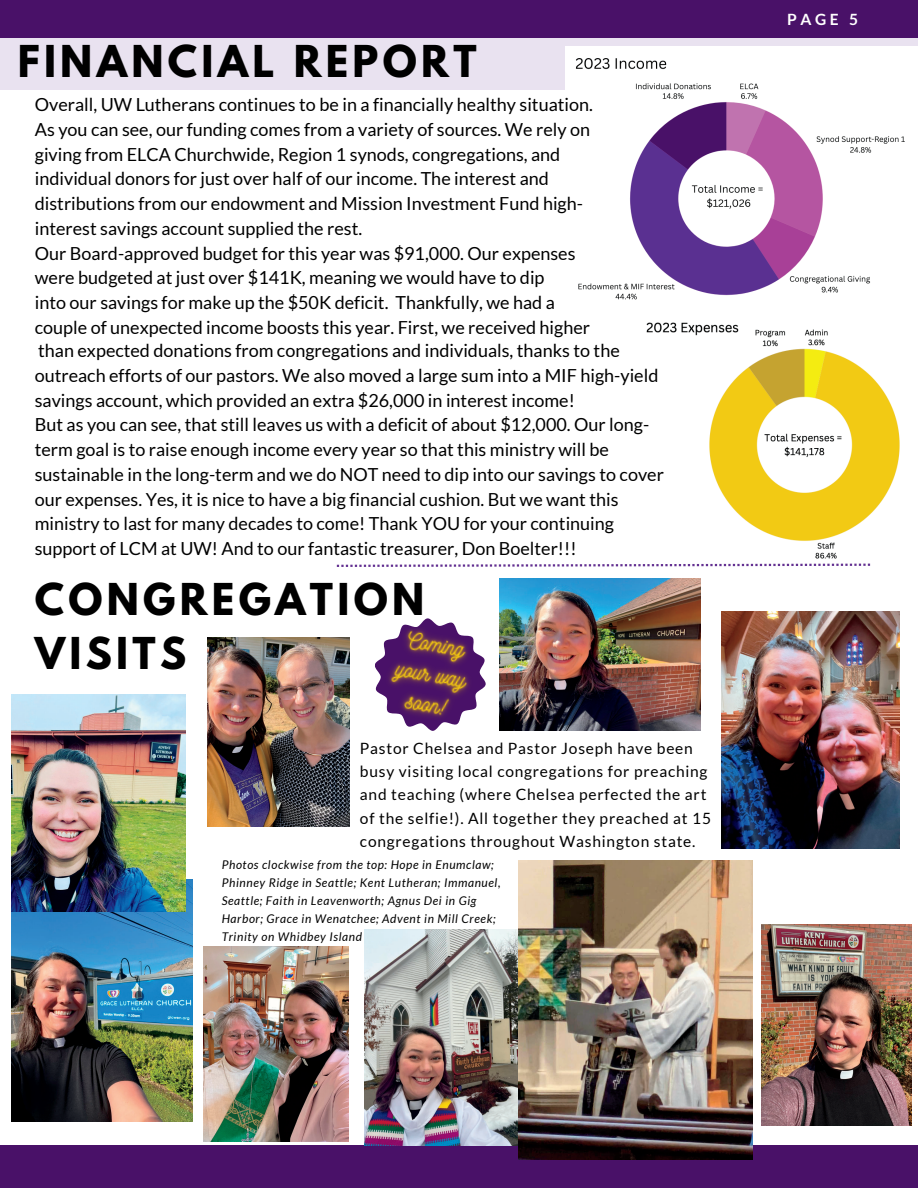
<style>
.page{position:relative;width:918px;height:1188px;background:#fff}
.page>*{position:absolute;margin:0;border:0;box-sizing:border-box;transform-origin:0 0}
.t1{font:700 38.85px/54px "League Spartan";letter-spacing:.11em;color:#000}
.t2{font:18px/24.8px "Lato";color:#000}
.t3{font:15.6px/23.2px "Lato";letter-spacing:.05em;color:#000}
.t4{font:700 15.6px "Lato";color:#fff}
.t5{font:italic 12px/18px "Lato";letter-spacing:.05em;color:#000}
</style>
<div class="page">
<div style="left:0;top:1146px;width:918px;height:42px;background:#491168"></div>
<img style="left:721px;top:611px;width:178px;height:238px">
<img style="left:12px;top:879px;width:181px;height:242px">
<img style="left:12px;top:694px;width:173px;height:217px">
<img style="left:365px;top:930px;width:153px;height:216px">
<img style="left:761px;top:925px;width:151px;height:200px">
<img style="left:500px;top:579px;width:201px;height:151px">
<img style="left:204px;top:947px;width:145px;height:195px">
<img style="left:207px;top:637px;width:142px;height:189px">
<div style="left:0;top:0;width:918px;height:90px;background:#e9e2f0"></div>
<img style="left:565px;top:47px;width:353px;height:253px">
<img style="left:646px;top:322px;width:254px;height:243px">
<img style="left:518px;top:861px;width:234px;height:298px">
<div style="left:0;top:0;width:918px;height:37px;background:#491168"></div>
<svg style="left:337px;top:564px;width:533px;height:3px"></svg>
<img style="left:375px;top:618px;width:111px;height:113px">
<p class="t1" style="left:18px;top:40px;width:460px">FINANCIAL REPORT</p>
<p class="t2" style="left:35px;top:92px;width:560px">Overall, UW Lutherans continues to be in a financially healthy situation.<br>As you can see, our funding comes from a variety of sources. We rely on giving from ELCA Churchwide, Region 1 synods, congregations, and individual donors for just over half of our income. The interest and distributions from our endowment and Mission Investment Fund high&shy;interest savings account supplied the rest.<br>Our Board-approved budget for this year was $91,000. Our expenses were budgeted at just over $141K, meaning we would have to dip<br>into our savings for make up the $50K deficit. Thankfully, we had a couple of unexpected income boosts this year. First, we received higher</p>
<p class="t2" style="left:35px;top:338px;width:631px">than expected donations from congregations and individuals, thanks to the outreach efforts of our pastors. We also moved a large sum into a MIF high-yield savings account, which provided an extra $26,000 in interest income!<br>But as you can see, that still leaves us with a deficit of about $12,000. Our long&shy;term goal is to raise enough income every year so that this ministry will be sustainable in the long-term and we do NOT need to dip into our savings to cover our expenses. Yes, it is nice to have a big financial cushion. But we want this ministry to last for many decades to come! Thank YOU for your continuing support of LCM at UW! And to our fantastic treasurer, Don Boelter!!!</p>
<p class="t1" style="left:35px;top:577px;width:391px">CONGREGATION<br>VISITS</p>
<p class="t3" style="left:360px;top:736px;width:353px">Pastor Chelsea and Pastor Joseph have been busy visiting local congregations for preaching and teaching (where Chelsea perfected the art of the selfie!). All together they preached at 15 congregations throughout Washington state.</p>
<h5 class="t5" style="left:222px;top:855px;width:280px">Photos clockwise from the top: Hope in Enumclaw; Phinney Ridge in Seattle; Kent Lutheran; Immanuel, Seattle; Faith in Leavenworth; Agnus Dei in Gig Harbor; Grace in Wenatchee; Advent in Mill Creek; Trinity on Whidbey Island</h5>
<p class="t4" style="left:787px;top:9px;width:72px">PAGE 5</p>
</div>
